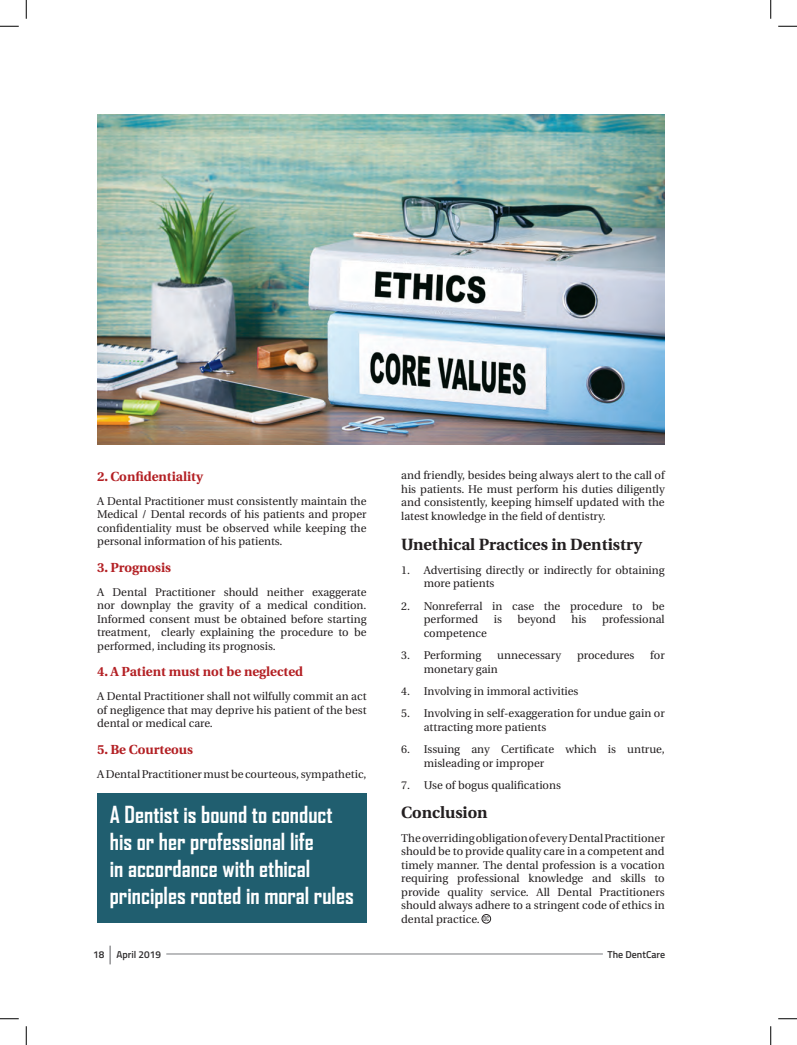
<style>
.page{position:relative;width:797px;height:1045px;background:#fff}
.page>*{position:absolute;margin:0;border:0;box-sizing:border-box;transform-origin:0 0}
.t1{font:700 22.5px/27px "Agency FB";color:#fff}
.t2{font:700 16.25px "Heuristica";color:#231f20}
.t3{font:700 13.12px "Heuristica";color:#b31f23}
.t4{font:11.25px/13.5px "Heuristica";color:#231f20;text-align:justify}
.t5{font:600 10px "Titillium Web";color:#312f30}
.s1{font-family:"Bebas Neue";font-size:6.88px}
</style>
<div class="page">
<hr style="left:166px;top:953px;width:437px;height:1px;background:#939598">
<svg style="left:109px;top:945px;width:2px;height:19px"></svg>
<img style="left:97px;top:115px;width:567px;height:329px">
<div style="left:481px;top:914px;width:10px;height:9px;border:1px solid #231f20;border-radius:50%"></div>
<div style="left:97px;top:792px;width:269px;height:130px;background:#205e6f"></div>
<svg style="left:0;top:25px;width:19px;height:2px"></svg>
<svg style="left:778px;top:25px;width:19px;height:2px"></svg>
<svg style="left:0;top:1018px;width:19px;height:1px"></svg>
<svg style="left:778px;top:1018px;width:19px;height:1px"></svg>
<svg style="left:25px;top:0;width:2px;height:19px"></svg>
<svg style="left:25px;top:1026px;width:2px;height:19px"></svg>
<svg style="left:770px;top:0;width:1px;height:19px"></svg>
<svg style="left:770px;top:1026px;width:1px;height:19px"></svg>
<p class="t3" style="left:97px;top:465px;width:107px">2. Confidentiality</p>
<p class="t4" style="left:97px;top:494px;width:271px">A Dental Practitioner must consistently maintain the Medical / Dental records of his patients and proper confidentiality must be observed while keeping the personal information of his patients.</p>
<p class="t3" style="left:97px;top:556px;width:75px">3. Prognosis</p>
<p class="t4" style="left:97px;top:585px;width:271px">A Dental Practitioner should neither exaggerate nor downplay the gravity of a medical condition.<br>Informed consent must be obtained before starting treatment, clearly explaining the procedure to be performed, including its prognosis.</p>
<p class="t3" style="left:97px;top:661px;width:207px">4. A Patient must not be neglected</p>
<p class="t4" style="left:97px;top:690px;width:271px">A Dental Practitioner shall not wilfully commit an act of negligence that may deprive his patient of the best dental or medical care.</p>
<p class="t3" style="left:97px;top:738px;width:97px">5. Be Courteous</p>
<p class="t4" style="left:97px;top:767px;width:271px">A Dental Practitioner must be courteous, sympathetic,</p>
<h1 class="t1" style="left:110px;top:800px;width:245px">A Dentist is bound to conduct his or her professional life<br>in accordance with ethical principles rooted in moral rules</h1>
<p class="t4" style="left:401px;top:468px;width:265px">and friendly, besides being always alert to the call of his patients. He must perform his duties diligently and consistently, keeping himself updated with the latest knowledge in the field of dentistry.</p>
<h2 class="t2" style="left:401px;top:531px;width:242px">Unethical Practices in Dentistry</h2>
<p class="t4" style="left:424px;top:563px;width:242px;text-indent:-22px">1. Advertising directly or indirectly for obtaining more patients</p>
<p class="t4" style="left:424px;top:599px;width:242px;text-indent:-22px">2. Nonreferral in case the procedure to be performed</p>
<p class="t4" style="left:494px;top:613px;width:10px">is</p>
<p class="t4" style="left:517px;top:613px;width:40px">beyond</p>
<p class="t4" style="left:571px;top:613px;width:17px">his</p>
<p class="t4" style="left:602px;top:613px;width:64px">professional</p>
<p class="t4" style="left:424px;top:626px;width:65px">competence</p>
<p class="t4" style="left:401px;top:648px;width:82px">3. Performing</p>
<p class="t4" style="left:497px;top:648px;width:65px">unnecessary</p>
<p class="t4" style="left:577px;top:648px;width:59px">procedures</p>
<p class="t4" style="left:650px;top:648px;width:16px">for</p>
<p class="t4" style="left:424px;top:662px;width:76px">monetary gain</p>
<p class="t4" style="left:401px;top:684px;width:179px">4. Involving in immoral activities</p>
<p class="t4" style="left:424px;top:707px;width:242px;text-indent:-22px">5. Involving in self-exaggeration for undue gain or attracting more patients</p>
<p class="t4" style="left:424px;top:743px;width:242px;text-indent:-22px">6. Issuing any Certificate which is untrue, misleading or improper</p>
<p class="t4" style="left:401px;top:778px;width:161px">7. Use of bogus qualifications</p>
<h2 class="t2" style="left:401px;top:799px;width:88px">Conclusion</h2>
<p class="t4" style="left:401px;top:831px;width:265px">The overriding obligation of every Dental Practitioner should be to provide quality care in a competent and timely manner. The dental profession is a vocation requiring professional knowledge and skills to provide quality service. All Dental Practitioners should always adhere to a stringent code of ethics in dental practice. <span class="s1">DC</span></p>
<p class="t5" style="left:93px;top:947px;width:69px">18 April 2019</p>
<p class="t5" style="left:607px;top:947px;width:59px">The DentCare</p>
</div>
